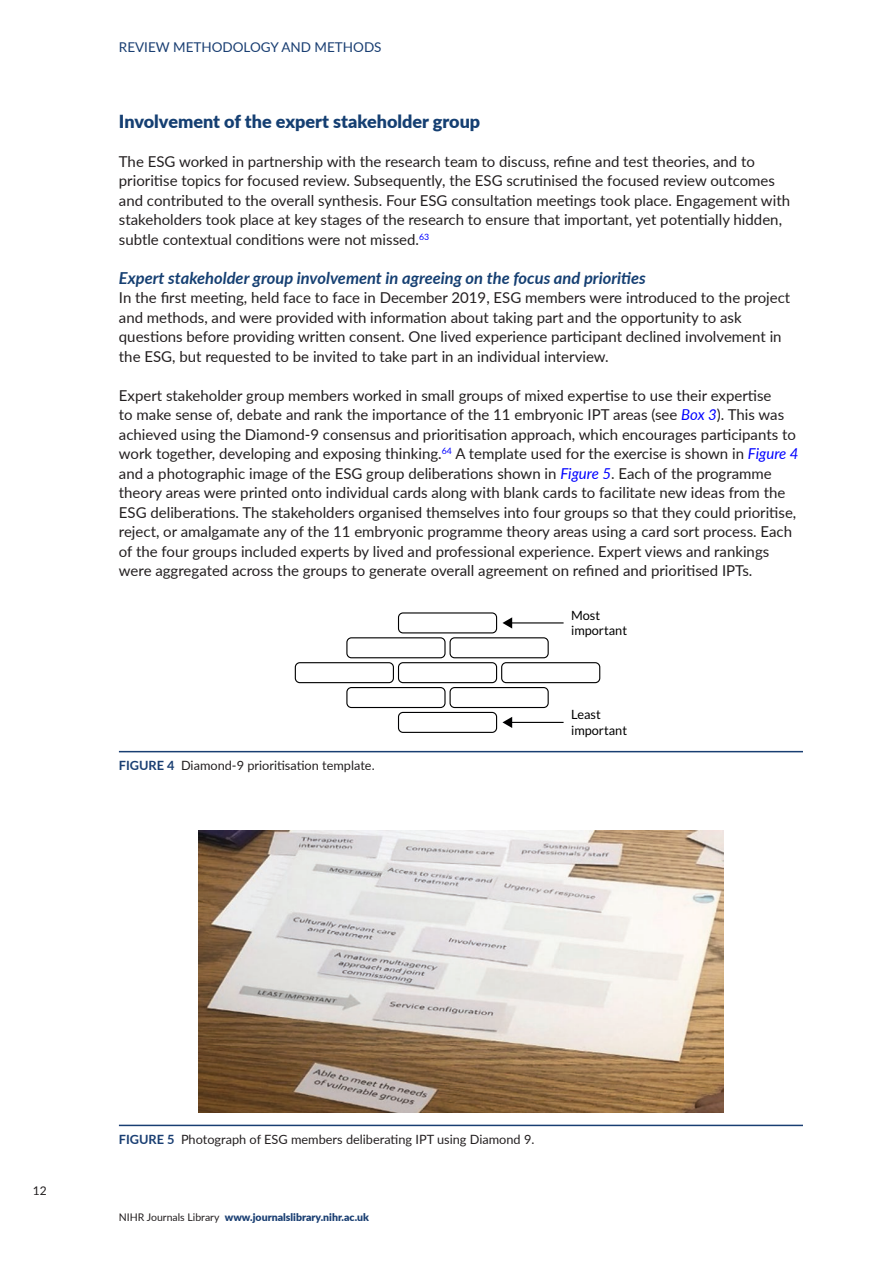
<style>
.page{position:relative;width:893px;height:1263px;background:#fff}
.page>*{position:absolute;margin:0;border:0;box-sizing:border-box;transform-origin:0 0}
.t1{font:900 18px "Lato";color:#153f72}
.t2{font:italic 700 16.5px "Lato";color:#153f72}
.t3{font:15px/19.5px "Lato";color:#231f20}
.t4{font:13.5px "Lato";color:#193e72}
.t5{font:12.75px "Lato";color:#231f20}
.t6{font:12.75px/15.3px "Lato";color:#000001}
.t7{font:12px "Lato";color:#231f20}
.t8{font:900 10.5px "Lato";color:#193e72}
.s1{font-style:italic;color:#00f}
.s2{font-weight:700;color:#193e72}
.s3{font-weight:400;color:#231f20}
</style>
<div class="page">
<hr style="left:119px;top:751px;width:684px;height:1px;background:#193e72">
<svg style="left:295px;top:612px;width:306px;height:121px"></svg>
<hr style="left:119px;top:1125px;width:684px;height:1px;background:#193e72">
<img style="left:198px;top:831px;width:525px;height:281px">
<p class="t4" style="left:119px;top:37px;width:18px">Review</p>
<p class="t4" style="left:173px;top:37px;width:11px">methodology</p>
<p class="t4" style="left:281px;top:37px;width:11px">and</p>
<p class="t4" style="left:315px;top:37px;width:11px">methods</p>
<p class="t1" style="left:119px;top:107px;width:363px">Involvement of the expert stakeholder group</p>
<p class="t3" style="left:119px;top:151px;width:673px">The ESG worked in partnership with the research team to discuss, refine and test theories, and to prioritise topics for focused review. Subsequently, the ESG scrutinised the focused review outcomes and contributed to the overall synthesis. Four ESG consultation meetings took place. Engagement with stakeholders took place at key stages of the research to ensure that important, yet potentially hidden, subtle contextual conditions were not missed.<sup>63</sup></p>
<p class="t2" style="left:119px;top:265px;width:528px">Expert stakeholder group involvement in agreeing on the focus and priorities</p>
<p class="t3" style="left:119px;top:287px;width:673px">In the first meeting, held face to face in December 2019, ESG members were introduced to the project and methods, and were provided with information about taking part and the opportunity to ask questions before providing written consent. One lived experience participant declined involvement in the ESG, but requested to be invited to take part in an individual interview.</p>
<p class="t3" style="left:119px;top:385px;width:681px">Expert stakeholder group members worked in small groups of mixed expertise to use their expertise<br>to make sense of, debate and rank the importance of the 11 embryonic IPT areas (see <span class="s1">Box 3</span>). This was achieved using the Diamond-9 consensus and prioritisation approach, which encourages participants to work together, developing and exposing thinking.<sup>64</sup> A template used for the exercise is shown in <span class="s1">Figure 4 </span>and a photographic image of the ESG group deliberations shown in <span class="s1">Figure 5</span>. Each of the programme theory areas were printed onto individual cards along with blank cards to facilitate new ideas from the ESG deliberations. The stakeholders organised themselves into four groups so that they could prioritise, reject, or amalgamate any of the 11 embryonic programme theory areas using a card sort process. Each of the four groups included experts by lived and professional experience. Expert views and rankings were aggregated across the groups to generate overall agreement on refined and prioritised IPTs.</p>
<p class="t6" style="left:571px;top:608px;width:58px">Most important</p>
<p class="t5" style="left:119px;top:757px;width:257px"><span class="s2">FIGURE 4</span> Diamond-9 prioritisation template.</p>
<p class="t6" style="left:571px;top:707px;width:58px">Least important</p>
<p class="t7" style="left:33px;top:1182px;width:15px">12</p>
<p class="t5" style="left:119px;top:1130px;width:417px"><span class="s2">FIGURE 5</span> Photograph of ESG members deliberating IPT using Diamond 9.</p>
<p class="t8" style="left:119px;top:1209px;width:252px"><span class="s3">NIHR Journals Library</span> www.journalslibrary.nihr.ac.uk</p>
</div>
